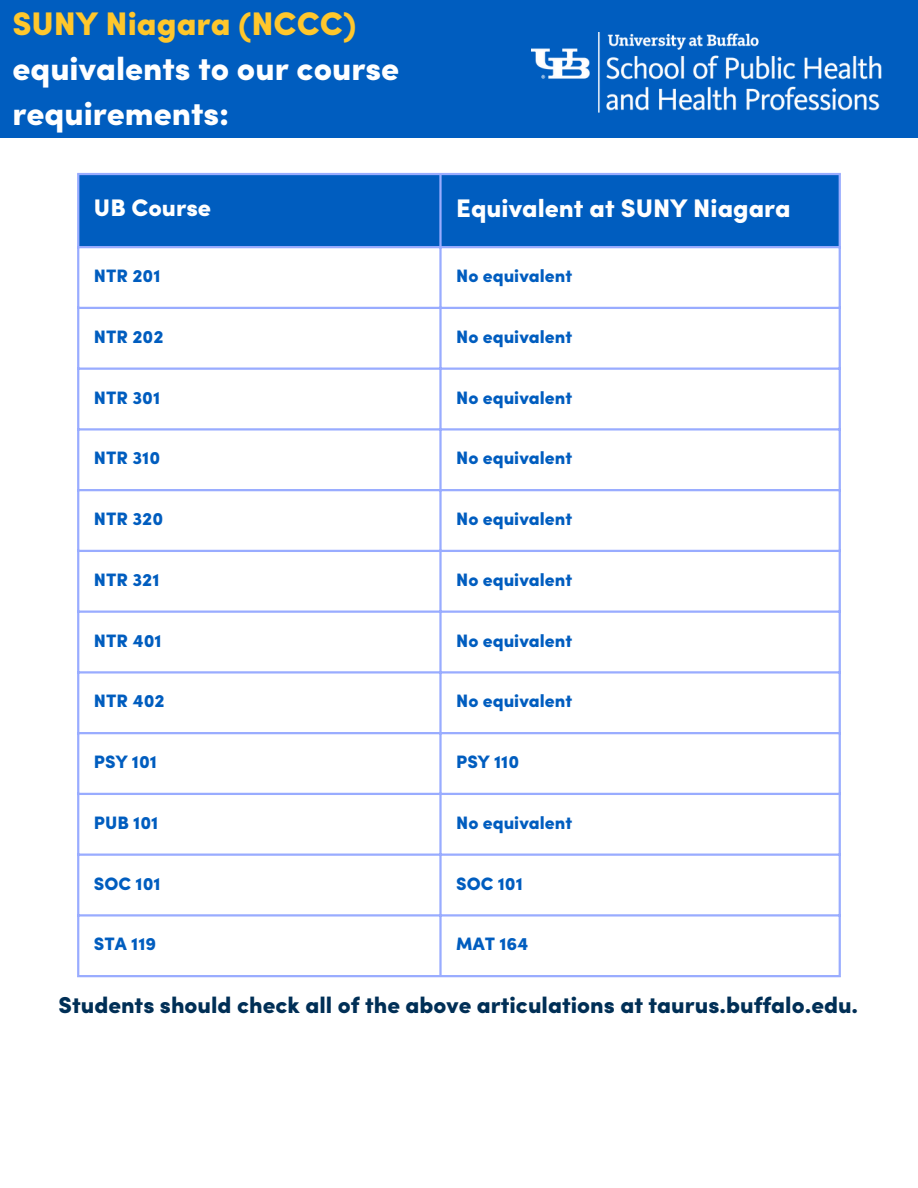
<style>
.page{position:relative;width:918px;height:1188px;background:#fff}
.page>*{position:absolute;margin:0;border:0;box-sizing:border-box;transform-origin:0 0}
.t1{font:900 32.7px/45px "Sofia Pro";color:#fff}
.t2{font:900 25.5px "Sofia Pro";color:#fff}
.t3{font:900 24px "Sofia Pro";color:#fff}
.t4{font:900 23.1px "Sofia Pro";color:#002f56}
.t5{font:900 18px "Sofia Pro";color:#005dbf}
.s1{color:#ffc72c}
</style>
<div class="page">
<div style="left:0;top:0;width:918px;height:138px;background:#005dbf"></div>
<img style="left:531px;top:33px;width:350px;height:80px">
<div style="left:79px;top:175px;width:760px;height:71px;background:#005dbf"></div>
<hr style="left:77px;top:175px;width:2px;height:800px;background:#99acff">
<hr style="left:439px;top:175px;width:3px;height:800px;background:#99acff">
<hr style="left:839px;top:175px;width:2px;height:800px;background:#99acff">
<hr style="left:77px;top:173px;width:764px;height:2px;background:#99acff">
<hr style="left:77px;top:246px;width:764px;height:2px;background:#99acff">
<hr style="left:77px;top:307px;width:764px;height:2px;background:#99acff">
<hr style="left:77px;top:368px;width:764px;height:2px;background:#99acff">
<hr style="left:77px;top:428px;width:764px;height:3px;background:#99acff">
<hr style="left:77px;top:489px;width:764px;height:2px;background:#99acff">
<hr style="left:77px;top:550px;width:764px;height:2px;background:#99acff">
<hr style="left:77px;top:611px;width:764px;height:2px;background:#99acff">
<hr style="left:77px;top:671px;width:764px;height:3px;background:#99acff">
<hr style="left:77px;top:732px;width:764px;height:2px;background:#99acff">
<hr style="left:77px;top:793px;width:764px;height:2px;background:#99acff">
<hr style="left:77px;top:854px;width:764px;height:2px;background:#99acff">
<hr style="left:77px;top:914px;width:764px;height:3px;background:#99acff">
<hr style="left:77px;top:975px;width:764px;height:2px;background:#99acff">
<h1 class="t1" style="left:12px;top:5px;width:388px"><span class="s1">SUNY Niagara (NCCC) </span>equivalents to our course requirements:</h1>
<p class="t3" style="left:94px;top:198px;width:119px">UB Course</p>
<p class="t2" style="left:456px;top:198px;width:336px">Equivalent at SUNY Niagara</p>
<p class="t5" style="left:94px;top:269px;width:68px">NTR 201</p>
<p class="t5" style="left:456px;top:269px;width:117px">No equivalent</p>
<p class="t5" style="left:94px;top:329px;width:71px">NTR 202</p>
<p class="t5" style="left:456px;top:329px;width:117px">No equivalent</p>
<p class="t5" style="left:94px;top:390px;width:68px">NTR 301</p>
<p class="t5" style="left:456px;top:390px;width:117px">No equivalent</p>
<p class="t5" style="left:94px;top:451px;width:68px">NTR 310</p>
<p class="t5" style="left:456px;top:451px;width:117px">No equivalent</p>
<p class="t5" style="left:94px;top:512px;width:71px">NTR 320</p>
<p class="t5" style="left:456px;top:512px;width:117px">No equivalent</p>
<p class="t5" style="left:94px;top:572px;width:67px">NTR 321</p>
<p class="t5" style="left:456px;top:572px;width:117px">No equivalent</p>
<p class="t5" style="left:94px;top:633px;width:69px">NTR 401</p>
<p class="t5" style="left:456px;top:633px;width:117px">No equivalent</p>
<p class="t5" style="left:94px;top:694px;width:72px">NTR 402</p>
<p class="t5" style="left:456px;top:694px;width:117px">No equivalent</p>
<p class="t5" style="left:94px;top:755px;width:65px">PSY 101</p>
<p class="t5" style="left:456px;top:755px;width:65px">PSY 110</p>
<p class="t5" style="left:94px;top:815px;width:66px">PUB 101</p>
<p class="t5" style="left:456px;top:815px;width:117px">No equivalent</p>
<p class="t5" style="left:94px;top:876px;width:68px">SOC 101</p>
<p class="t5" style="left:456px;top:876px;width:68px">SOC 101</p>
<p class="t5" style="left:94px;top:937px;width:64px">STA 119</p>
<p class="t5" style="left:456px;top:937px;width:74px">MAT 164</p>
<p class="t4" style="left:59px;top:996px;width:801px">Students should check all of the above articulations at taurus.buffalo.edu.</p>
</div>
